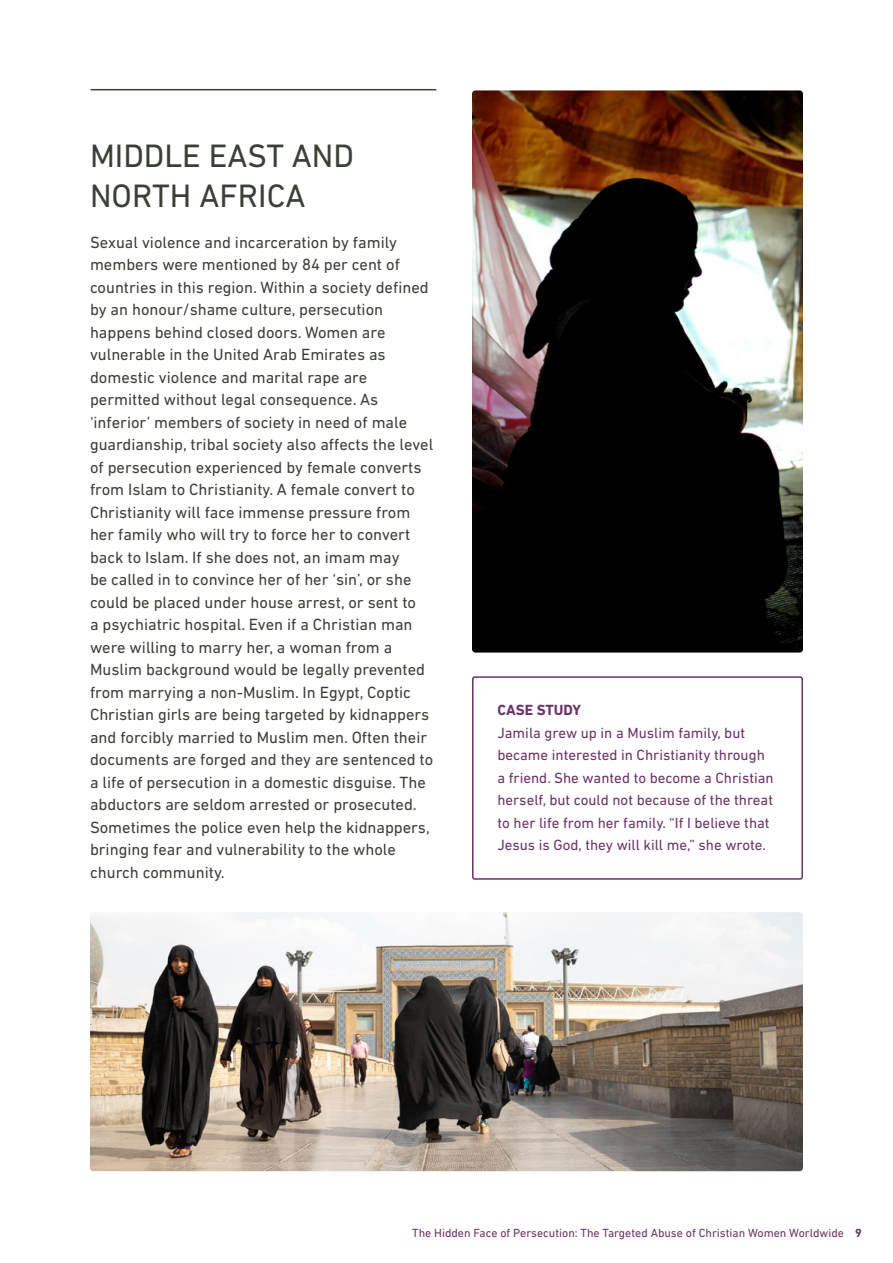
<style>
.page{position:relative;width:893px;height:1263px;background:#fff}
.page>*{position:absolute;margin:0;border:0;box-sizing:border-box;transform-origin:0 0}
.t1{font:33px/39.6px "DIN Next LT Pro";color:#3b4037}
.t2{font:16.5px/22.5px "DIN Next LT Pro";color:#3b4037}
.t3{font:15px/22.5px "DIN Next LT Pro";color:#6b3267}
.t4{font:700 15px "DIN Next LT Pro";color:#6b3267}
.t5{font:12px "DIN Next LT Pro";color:#6b3267}
.s1{font-weight:700}
</style>
<div class="page">
<hr style="left:91px;top:89px;width:345px;height:1px;background:#3b4037">
<div style="left:472px;top:676px;width:331px;height:204px;border:2px solid #6b3267;border-radius:2px"></div>
<img style="left:472px;top:90px;width:331px;height:562px">
<img style="left:90px;top:912px;width:713px;height:259px">
<h1 class="t1" style="left:90px;top:136px;width:265px">MIDDLE EAST AND<br>NORTH AFRICA</h1>
<p class="t2" style="left:90px;top:230px;width:345px">Sexual violence and incarceration by family members were mentioned by 84 per cent of countries in this region. Within a society defined by an honour/shame culture, persecution happens behind closed doors. Women are vulnerable in the United Arab Emirates as domestic violence and marital rape are permitted without legal consequence. As ‘inferior’ members of society in need of male guardianship, tribal society also affects the level of persecution experienced by female converts from Islam to Christianity. A female convert to Christianity will face immense pressure from her family who will try to force her to convert back to Islam. If she does not, an imam may<br>be called in to convince her of her ‘sin’, or she could be placed under house arrest, or sent to<br>a psychiatric hospital. Even if a Christian man were willing to marry her, a woman from a Muslim background would be legally prevented from marrying a non-Muslim. In Egypt, Coptic Christian girls are being targeted by kidnappers and forcibly married to Muslim men. Often their documents are forged and they are sentenced to a life of persecution in a domestic disguise. The abductors are seldom arrested or prosecuted.<br>Sometimes the police even help the kidnappers, bringing fear and vulnerability to the whole church community.</p>
<p class="t4" style="left:497px;top:701px;width:85px">CASE STUDY</p>
<p class="t3" style="left:497px;top:721px;width:278px">Jamila grew up in a Muslim family, but became interested in Christianity through a friend. She wanted to become a Christian herself, but could not because of the threat to her life from her family. “If I believe that Jesus is God, they will kill me,” she wrote.</p>
<p class="t5" style="left:412px;top:1226px;width:451px">The Hidden Face of Persecution: The Targeted Abuse of Christian Women Worldwide <span class="s1">9</span></p>
</div>
